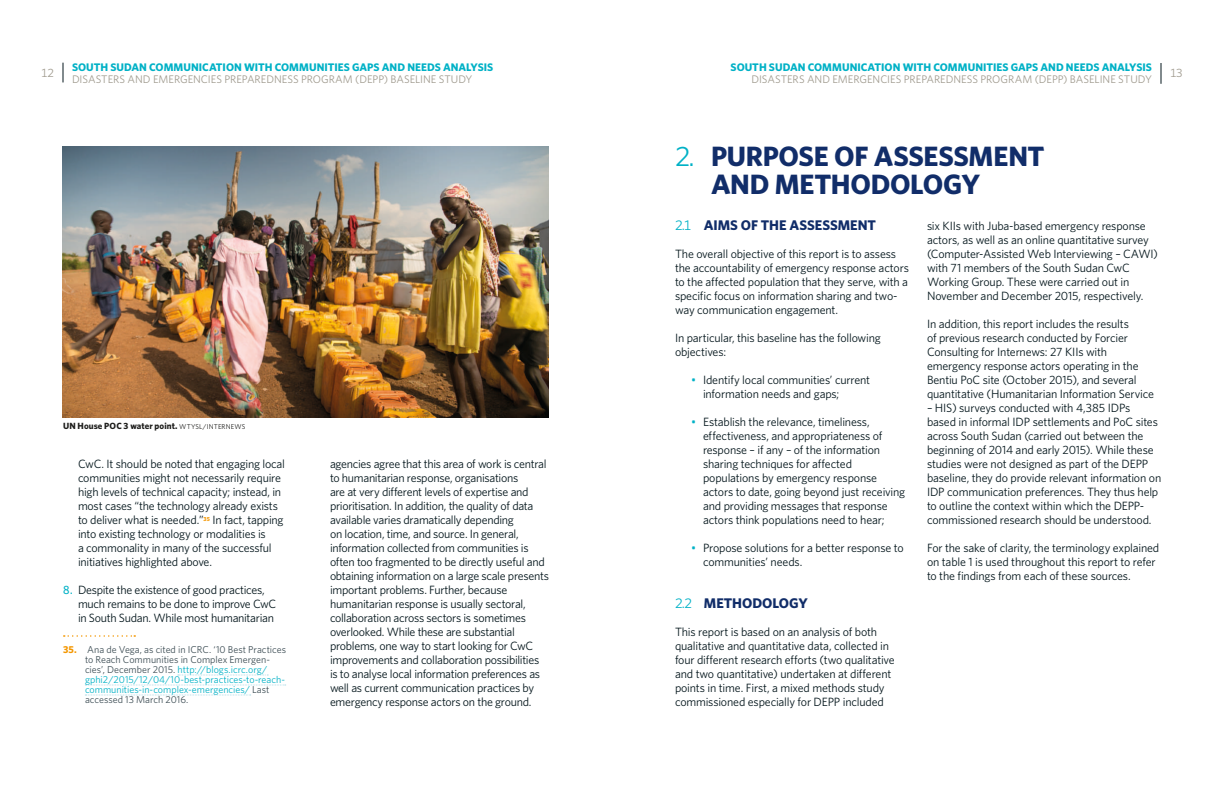
<style>
.page{position:relative;width:1224px;height:792px;background:#fff}
.page>*{position:absolute;margin:0;border:0;box-sizing:border-box;transform-origin:0 0}
.t1{font:700 28px/28px "Whitney";letter-spacing:-.01em;color:#112d69}
.t2{font:700 14px "Whitney";color:#112d69}
.t3{font:12px/14px "Whitney";letter-spacing:-.02em;color:#05171d}
.t4{font:12px "Whitney Numeric";color:#a09b8f}
.t5{font:11px "Whitney";letter-spacing:-.005em;color:#a09b8f}
.t6{font:700 11px "Whitney";color:#00b1c6}
.t7{font:10px/10px "Whitney";color:#3e4e55}
.t8{font:700 9px "Whitney";letter-spacing:.005em;color:#1d1d1b}
.s1{font-weight:400;font-size:7px}
.s2{font-family:"Whitney Numeric";font-weight:500;color:#00b1c6}
.s3{font-family:"Whitney Numeric";font-weight:700;color:#f49700}
.s4{color:#00b1c6}
.s5{font-family:"Whitney Numeric";font-weight:400;color:#00b1c6}
.s6{font-family:"Whitney Numeric";color:#00b1c6}
</style>
<div class="page">
<svg style="left:1161px;top:63px;width:1px;height:21px"></svg>
<svg style="left:63px;top:63px;width:1px;height:19px"></svg>
<svg style="left:64px;top:635px;width:71px;height:2px"></svg>
<svg style="left:178px;top:675px;width:90px;height:1px"></svg>
<svg style="left:85px;top:685px;width:201px;height:1px"></svg>
<svg style="left:85px;top:695px;width:166px;height:1px"></svg>
<img style="left:63px;top:146px;width:486px;height:271px">
<p class="t6" style="left:72px;top:60px;width:423px">SOUTH SUDAN COMMUNICATION WITH COMMUNITIES GAPS AND NEEDS ANALYSIS</p>
<p class="t5" style="left:72px;top:72px;width:402px">DISASTERS AND EMERGENCIES PREPAREDNESS PROGRAM (DEPP) BASELINE STUDY</p>
<p class="t6" style="left:731px;top:60px;width:423px">SOUTH SUDAN COMMUNICATION WITH COMMUNITIES GAPS AND NEEDS ANALYSIS</p>
<p class="t5" style="left:751px;top:73px;width:402px">DISASTERS AND EMERGENCIES PREPAREDNESS PROGRAM (DEPP) BASELINE STUDY</p>
<p class="t4" style="left:41px;top:67px;width:14px">12</p>
<p class="t4" style="left:1170px;top:67px;width:14px">13</p>
<p class="t8" style="left:63px;top:421px;width:184px">UN House POC 3 water point. <span class="s1">WTYSL/INTERNEWS</span></p>
<p class="t3" style="left:78px;top:457px;width:209px">CwC. It should be noted that engaging local communities might not necessarily require high levels of technical capacity; instead, in most cases “the technology already exists to deliver what is needed.”<sup>35</sup> In fact, tapping into existing technology or modalities is<br>a commonality in many of the successful initiatives highlighted above.</p>
<p class="t3" style="left:78px;top:583px;width:200px;text-indent:-15px"><span class="s2">8.</span> Despite the existence of good practices, much remains to be done to improve CwC in South Sudan. While most humanitarian</p>
<p class="t7" style="left:85px;top:644px;width:203px;text-indent:-22px"><span class="s3">35.</span> Ana de Vega, as cited in ICRC. ‘10 Best Practices to Reach Communities in Complex Emergen&shy;cies’, December 2015. <span class="s4">http://blogs.icrc.org/ gphi2/2015/12/04/10-best-practices-to-reach&shy;communities-in-complex-emergencies/</span> Last accessed 13 March 2016.</p>
<p class="t3" style="left:330px;top:457px;width:221px">agencies agree that this area of work is central to humanitarian response, organisations<br>are at very different levels of expertise and prioritisation. In addition, the quality of data available varies dramatically depending<br>on location, time, and source. In general, information collected from communities is often too fragmented to be directly useful and obtaining information on a large scale presents important problems. Further, because humanitarian response is usually sectoral, collaboration across sectors is sometimes overlooked. While these are substantial problems, one way to start looking for CwC improvements and collaboration possibilities is to analyse local information preferences as well as current communication practices by emergency response actors on the ground.</p>
<h1 class="t1" style="left:711px;top:142px;width:335px;text-indent:-36px"><span class="s5">2.</span> PURPOSE OF ASSESSMENT<br>AND METHODOLOGY</h1>
<p class="t2" style="left:675px;top:217px;width:203px"><span class="s5">2.1</span> AIMS OF THE ASSESSMENT</p>
<p class="t3" style="left:675px;top:247px;width:235px">The overall objective of this report is to assess the accountability of emergency response actors to the affected population that they serve, with a specific focus on information sharing and two&shy;way communication engagement.</p>
<p class="t3" style="left:675px;top:331px;width:207px">In particular, this baseline has the following objectives:</p>
<p class="t3" style="left:703px;top:373px;width:169px;text-indent:-12px"><span class="s6">•</span> Identify local communities’ current information needs and gaps;</p>
<p class="t3" style="left:703px;top:415px;width:204px;text-indent:-12px"><span class="s6">•</span> Establish the relevance, timeliness, effectiveness, and appropriateness of response – if any – of the information sharing techniques for affected populations by emergency response actors to date, going beyond just receiving and providing messages that response actors think populations need to hear;</p>
<p class="t3" style="left:703px;top:541px;width:202px;text-indent:-12px"><span class="s6">•</span> Propose solutions for a better response to communities’ needs.</p>
<p class="t2" style="left:675px;top:595px;width:134px"><span class="s5">2.2</span> METHODOLOGY</p>
<p class="t3" style="left:675px;top:625px;width:221px">This report is based on an analysis of both qualitative and quantitative data, collected in four different research efforts (two qualitative and two quantitative) undertaken at different points in time. First, a mixed methods study commissioned especially for DEPP included</p>
<p class="t3" style="left:927px;top:219px;width:233px">six KIIs with Juba-based emergency response actors, as well as an online quantitative survey (Computer-Assisted Web Interviewing – CAWI) with 71 members of the South Sudan CwC Working Group. These were carried out in November and December 2015, respectively.</p>
<p class="t3" style="left:927px;top:317px;width:229px">In addition, this report includes the results<br>of previous research conducted by Forcier Consulting for Internews: 27 KIIs with emergency response actors operating in the Bentiu PoC site (October 2015), and several quantitative (Humanitarian Information Service</p>
<p class="t3" style="left:927px;top:401px;width:236px">– HIS) surveys conducted with 4,385 IDPs based in informal IDP settlements and PoC sites across South Sudan (carried out between the beginning of 2014 and early 2015). While these studies were not designed as part of the DEPP baseline, they do provide relevant information on IDP communication preferences. They thus help to outline the context within which the DEPP&shy;commissioned research should be understood.</p>
<p class="t3" style="left:927px;top:541px;width:234px">For the sake of clarity, the terminology explained on table 1 is used throughout this report to refer to the findings from each of these sources.</p>
</div>
